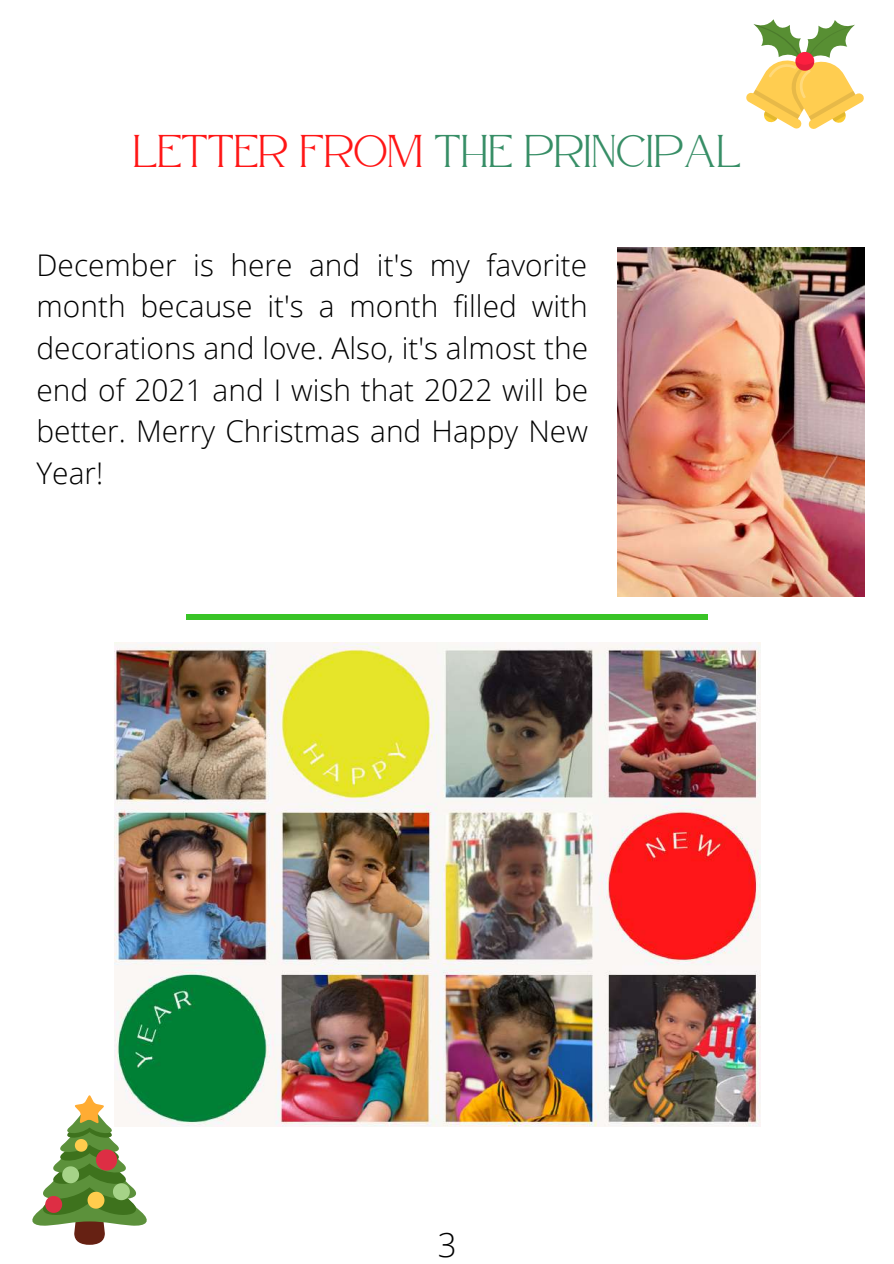
<style>
.page{position:relative;width:894px;height:1264px;background:#fff}
.page>*{position:absolute;margin:0;border:0;box-sizing:border-box;transform-origin:0 0}
.t1{font:45.75px "Atteron";color:#378e66}
.t2{font:300 33px "Open Sans";color:#000}
.t3{font:300 29.85px/41.7px "Open Sans";color:#000;text-align:justify}
.s1{color:#ff1616}
</style>
<div class="page">
<div style="left:186px;top:614px;width:522px;height:5px;background:#39c427"></div>
<img style="left:617px;top:247px;width:247px;height:349px">
<svg style="left:32px;top:1095px;width:120px;height:149px"></svg>
<svg style="left:746px;top:19px;width:118px;height:110px"></svg>
<img style="left:115px;top:642px;width:645px;height:484px">
<h1 class="t1" style="left:133px;top:124px;width:609px"><span class="s1">LETTER FROM</span> THE PRINCIPAL</h1>
<p class="t3" style="left:37px;top:243px;width:553px">December is here and it's my favorite month because it's a month filled with decorations and love. Also, it's almost the end of 2021 and I wish that 2022 will be better. Merry Christmas and Happy New Year!</p>
<p class="t2" style="left:437px;top:1221px;width:20px">3</p>
</div>
